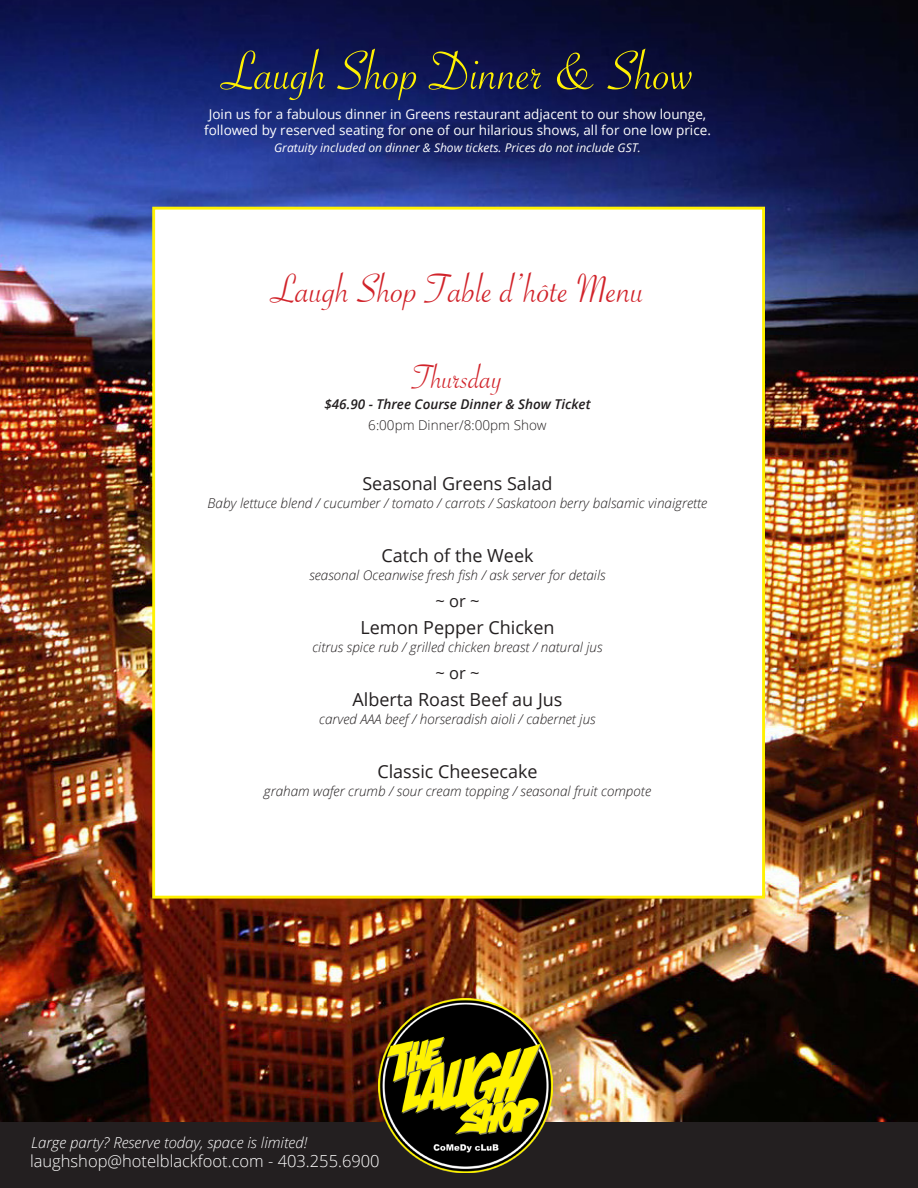
<style>
.page{position:relative;width:918px;height:1188px;background:#fff}
.page>*{position:absolute;margin:0;border:0;box-sizing:border-box;transform-origin:0 0}
.t1{font:58.5px "Savoye Let Plain";color:#fff101}
.t2{font:43.5px "Savoye Let Plain";color:#d1232a}
.t3{font:36px "Savoye Let Plain";color:#d1232a}
.t4{font:18px "Open Sans";color:#231f20}
.t5{font:300 16.5px "Open Sans";color:#fff}
.t6{font:16.5px "Open Sans";color:#231f20}
.t7{font:italic 300 15px "Open Sans";color:#fff}
.t8{font:italic 300 13.5px "Open Sans";color:#231f20}
.t9{font:13.5px/16.5px "Open Sans";color:#fff;text-align:center}
.t10{font:italic 600 13.5px "Open Sans";color:#231f20}
.t11{font:300 13.5px "Open Sans";color:#231f20}
.t12{font:italic 12px "Open Sans";color:#fff}
</style>
<div class="page">
<img style="left:0;top:0;width:918px;height:1123px">
<div style="left:152px;top:207px;width:613px;height:692px;background:#fff;border:3px solid #fff101"></div>
<div style="left:0;top:1123px;width:918px;height:65px;background:#231f20"></div>
<img style="left:378px;top:999px;width:175px;height:174px">
<p class="t1" style="left:221px;top:32px;width:474px">Laugh Shop Dinner &amp; Show</p>
<p class="t9" style="left:204px;top:105px;width:508px">Join us for a fabulous dinner in Greens restaurant adjacent to our show lounge, followed by reserved seating for one of our hilarious shows, all for one low price.</p>
<p class="t12" style="left:274px;top:139px;width:368px">Gratuity included on dinner &amp; Show tickets. Prices do not include GST.</p>
<p class="t2" style="left:271px;top:260px;width:375px">Laugh Shop Table d’hôte Menu</p>
<p class="t3" style="left:412px;top:353px;width:92px">Thursday</p>
<p class="t10" style="left:324px;top:395px;width:268px">$46.90 - Three Course Dinner &amp; Show Ticket</p>
<p class="t11" style="left:368px;top:416px;width:180px">6:00pm Dinner/8:00pm Show</p>
<p class="t4" style="left:362px;top:471px;width:192px">Seasonal Greens Salad</p>
<p class="t8" style="left:208px;top:494px;width:501px">Baby lettuce blend / cucumber / tomato / carrots / Saskatoon berry balsamic vinaigrette</p>
<p class="t4" style="left:381px;top:543px;width:154px">Catch of the Week</p>
<p class="t8" style="left:309px;top:566px;width:298px">seasonal Oceanwise fresh fish / ask server for details</p>
<p class="t6" style="left:435px;top:590px;width:46px">~ or ~</p>
<p class="t4" style="left:360px;top:615px;width:196px">Lemon Pepper Chicken</p>
<p class="t8" style="left:312px;top:638px;width:292px">citrus spice rub / grilled chicken breast / natural jus</p>
<p class="t6" style="left:435px;top:662px;width:46px">~ or ~</p>
<p class="t4" style="left:353px;top:687px;width:211px">Alberta Roast Beef au Jus</p>
<p class="t8" style="left:319px;top:710px;width:278px">carved AAA beef / horseradish aioli / cabernet jus</p>
<p class="t4" style="left:377px;top:759px;width:162px">Classic Cheesecake</p>
<p class="t8" style="left:264px;top:782px;width:389px">graham wafer crumb / sour cream topping / seasonal fruit compote</p>
<p class="t7" style="left:31px;top:1132px;width:278px">Large party? Reserve today, space is limited!</p>
<p class="t5" style="left:30px;top:1150px;width:351px">laughshop@hotelblackfoot.com - 403.255.6900</p>
</div>
